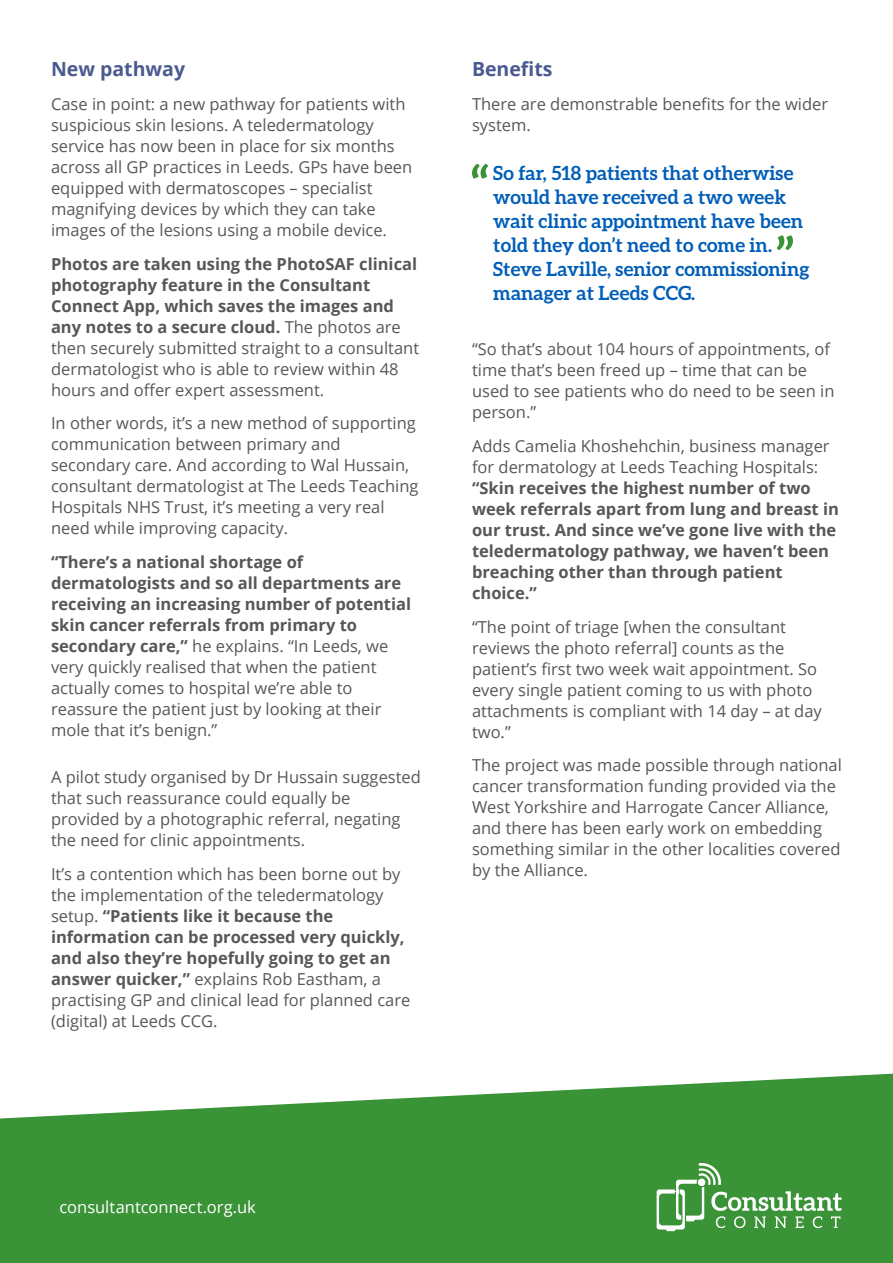
<style>
.page{position:relative;width:893px;height:1263px;background:#fff}
.page>*{position:absolute;margin:0;border:0;box-sizing:border-box;transform-origin:0 0}
.t1{font:700 19.5px/24px "Aleo";color:#005eb8}
.t2{font:700 19.5px "Open Sans";color:#4a5a91}
.t3{font:16.5px/21px "Open Sans";color:#575756}
.t4{font:700 16.5px/21px "Open Sans";color:#575756}
.t5{font:16.5px "Open Sans";color:#fff}
.s1{font-weight:400}
.s2{font-weight:700}
</style>
<div class="page">
<svg style="left:0;top:1073px;width:893px;height:190px;background:#53a150"></svg>
<svg style="left:657px;top:1163px;width:185px;height:68px;background:#5ca559"></svg>
<svg style="left:777px;top:235px;width:16px;height:15px"></svg>
<svg style="left:472px;top:164px;width:16px;height:15px"></svg>
<p class="t2" style="left:51px;top:55px;width:136px">New pathway</p>
<p class="t3" style="left:51px;top:93px;width:363px">Case in point: a new pathway for patients with suspicious skin lesions. A teledermatology service has now been in place for six months across all GP practices in Leeds. GPs have been equipped with dermatoscopes – specialist magnifying devices by which they can take images of the lesions using a mobile device.</p>
<p class="t4" style="left:51px;top:253px;width:370px">Photos are taken using the PhotoSAF clinical photography feature in the Consultant Connect App, which saves the images and any notes to a secure cloud. <span class="s1">The photos are then securely submitted straight to a consultant dermatologist who is able to review within 48 hours and offer expert assessment.</span></p>
<p class="t3" style="left:51px;top:412px;width:369px">In other words, it’s a new method of supporting communication between primary and secondary care. And according to Wal Hussain, consultant dermatologist at The Leeds Teaching Hospitals NHS Trust, it’s meeting a very real need while improving capacity.</p>
<p class="t3" style="left:51px;top:551px;width:362px"><span class="s2">“There’s a national shortage of dermatologists and so all departments are receiving an increasing number of potential skin cancer referrals from primary to secondary care,”</span> he explains. “In Leeds, we very quickly realised that when the patient actually comes to hospital we’re able to reassure the patient just by looking at their mole that it’s benign.”</p>
<p class="t3" style="left:51px;top:766px;width:371px">A pilot study organised by Dr Hussain suggested that such reassurance could equally be provided by a photographic referral, negating the need for clinic appointments.</p>
<p class="t3" style="left:51px;top:863px;width:361px">It’s a contention which has been borne out by the implementation of the teledermatology setup. <span class="s2">“Patients like it because the information can be processed very quickly, and also they’re hopefully going to get an answer quicker,”</span> explains Rob Eastham, a practising GP and clinical lead for planned care (digital) at Leeds CCG.</p>
<p class="t2" style="left:472px;top:55px;width:82px">Benefits</p>
<p class="t3" style="left:472px;top:93px;width:358px">There are demonstrable benefits for the wider system.</p>
<p class="t1" style="left:493px;top:161px;width:318px">So far, 518 patients that otherwise would have received a two week wait clinic appointment have been told they don’t need to come in.<br>Steve Laville, senior commissioning manager at Leeds CCG.</p>
<p class="t3" style="left:472px;top:338px;width:364px">“So that’s about 104 hours of appointments, of time that’s been freed up – time that can be used to see patients who do need to be seen in person.”</p>
<p class="t3" style="left:472px;top:435px;width:359px">Adds Camelia Khoshehchin, business manager for dermatology at Leeds Teaching Hospitals:</p>
<p class="t4" style="left:472px;top:477px;width:368px">“Skin receives the highest number of two week referrals apart from lung and breast in our trust. And since we’ve gone live with the teledermatology pathway, we haven’t been breaching other than through patient choice.”</p>
<p class="t3" style="left:472px;top:616px;width:351px">“The point of triage [when the consultant reviews the photo referral] counts as the patient’s first two week wait appointment. So every single patient coming to us with photo attachments is compliant with 14 day – at day two.”</p>
<p class="t3" style="left:472px;top:754px;width:371px">The project was made possible through national cancer transformation funding provided via the West Yorkshire and Harrogate Cancer Alliance, and there has been early work on embedding something similar in the other localities covered by the Alliance.</p>
<p class="t5" style="left:60px;top:1195px;width:198px">consultantconnect.org.uk</p>
</div>
